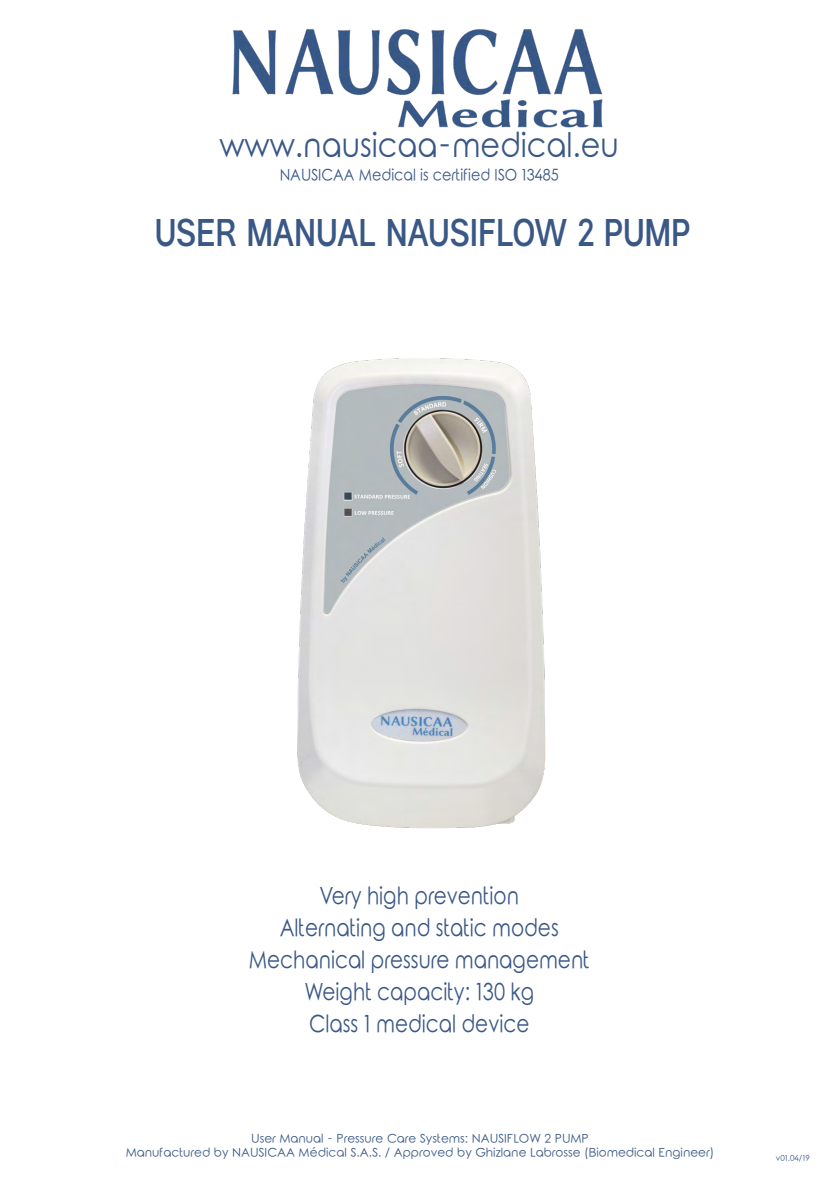
<style>
.page{position:relative;width:840px;height:1191px;background:#fff}
.page>*{position:absolute;margin:0;border:0;box-sizing:border-box;transform-origin:0 0}
.t1{font:500 40px "Kalypsa";letter-spacing:.005em;color:#3a5886;scale:.83 1}
.t2{font:33.6px "Rounded Elegance";color:#3a5886;scale:.89 1}
.t3{font:24px/32px "Rounded Elegance";color:#3a5886;text-align:center;scale:.83 1}
.t4{font:16px "Rounded Elegance";color:#3a5886;scale:.89 1}
.t5{font:12px/14px "Rounded Elegance";color:#3a5886;text-align:center}
.t6{font:8px "Rounded Elegance";color:#3a5886}
</style>
<div class="page">
<img style="left:232px;top:29px;width:371px;height:99px">
<img style="left:297px;top:358px;width:249px;height:471px">
<h2 class="t2" style="left:219px;top:126px;width:450px">www.nausicaa-medical.eu</h2>
<h3 class="t4" style="left:279px;top:166px;width:315px">NAUSICAA Medical is certified ISO 13485</h3>
<h1 class="t1" style="left:155px;top:209px;width:646px">USER MANUAL NAUSIFLOW 2 PUMP</h1>
<h3 class="t3" style="left:249px;top:883px;width:412px">Very high prevention<br>Alternating and static modes<br>Mechanical pressure management<br>Weight capacity: 130 kg<br>Class 1 medical device</h3>
<p class="t5" style="left:126px;top:1132px;width:589px">User Manual - Pressure Care Systems: NAUSIFLOW 2 PUMP<br>Manufactured by NAUSICAA Médical S.A.S. / Approved by Ghizlane Labrosse (Biomedical Engineer)</p>
<p class="t6" style="left:775px;top:1153px;width:35px">v01.04/19</p>
</div>
